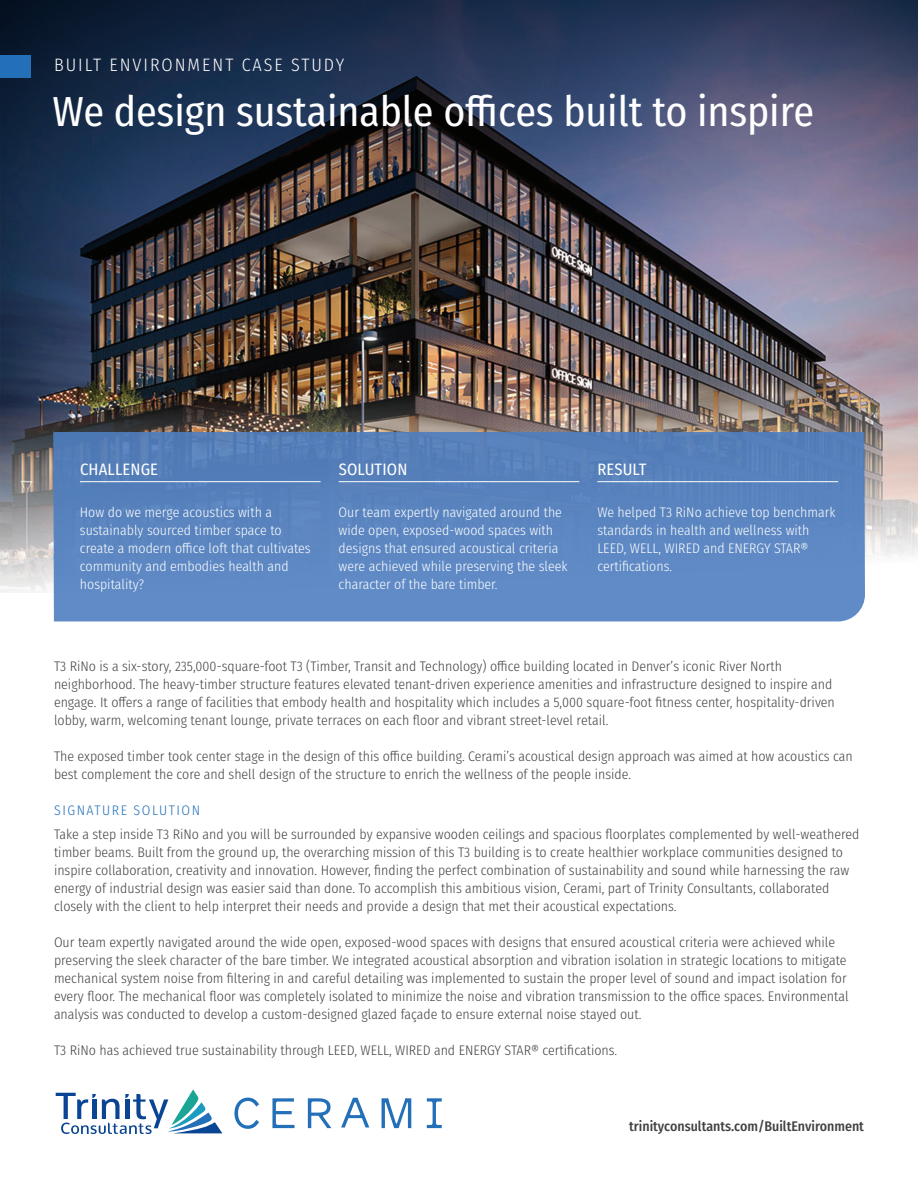
<style>
.page{position:relative;width:918px;height:1188px;background:#fff}
.page>*{position:absolute;margin:0;border:0;box-sizing:border-box;transform-origin:0 0}
.t1{font:42px "Fira Sans Condensed";letter-spacing:-.005em;color:#fff}
.t2{font:300 18px "Fira Sans Condensed";letter-spacing:.11em;color:#fff}
.t3{font:16.5px "Fira Sans Condensed";letter-spacing:.01em;color:#fff}
.t4{font:300 13.8px/18px "Fira Sans Condensed";color:#414142}
.Case_Study_Body_Copy{font:300 13.8px/18px "Fira Sans Condensed";color:#fff}
.t5{font:500 13.8px "Fira Sans Condensed";color:#414142}
.t6{font:300 13.8px "Fira Sans Condensed";letter-spacing:.11em;color:#2370b9}
</style>
<div class="page">
<img style="left:0;top:0;width:918px;height:593px">
<div style="left:0;top:55px;width:30px;height:23px;background:#2370b9"></div>
<svg style="left:53px;top:432px;width:812px;height:189px;background:#5b85bf"></svg>
<hr style="left:80px;top:481px;width:241px;height:1px;background:#fff">
<hr style="left:339px;top:481px;width:240px;height:1px;background:#fff">
<hr style="left:597px;top:481px;width:241px;height:1px;background:#fff">
<svg style="left:56px;top:1089px;width:166px;height:45px"></svg>
<svg style="left:234px;top:1098px;width:25px;height:31px"></svg>
<svg style="left:272px;top:1098px;width:22px;height:30px"></svg>
<svg style="left:308px;top:1098px;width:23px;height:30px"></svg>
<svg style="left:341px;top:1098px;width:28px;height:30px"></svg>
<svg style="left:427px;top:1098px;width:15px;height:30px"></svg>
<svg style="left:382px;top:1098px;width:29px;height:30px"></svg>
<p class="t2" style="left:54px;top:52px;width:292px">BUILT ENVIRONMENT CASE STUDY</p>
<p class="t1" style="left:52px;top:79px;width:763px">We design sustainable offices built to inspire</p>
<p class="t3" style="left:80px;top:456px;width:80px">CHALLENGE</p>
<p class="t3" style="left:339px;top:456px;width:70px">SOLUTION</p>
<p class="t3" style="left:597px;top:456px;width:50px">RESULT</p>
<p class="Case_Study_Body_Copy" style="left:80px;top:503px;width:232px">How do we merge acoustics with a sustainably sourced timber space to create a modern office loft that cultivates community and embodies health and hospitality?</p>
<p class="Case_Study_Body_Copy" style="left:339px;top:503px;width:231px">Our team expertly navigated around the wide open, exposed-wood spaces with designs that ensured acoustical criteria were achieved while preserving the sleek character of the bare timber.</p>
<p class="Case_Study_Body_Copy" style="left:597px;top:503px;width:240px">We helped T3 RiNo achieve top benchmark standards in health and wellness with<br>LEED, WELL, WIRED and ENERGY STAR® certifications.</p>
<p class="t4" style="left:54px;top:657px;width:782px">T3 RiNo is a six-story, 235,000-square-foot T3 (Timber, Transit and Technology) office building located in Denver’s iconic River North neighborhood. The heavy-timber structure features elevated tenant-driven experience amenities and infrastructure designed to inspire and engage. It offers a range of facilities that embody health and hospitality which includes a 5,000 square-foot fitness center, hospitality-driven lobby, warm, welcoming tenant lounge, private terraces on each floor and vibrant street-level retail.</p>
<p class="t4" style="left:54px;top:747px;width:800px">The exposed timber took center stage in the design of this office building. Cerami’s acoustical design approach was aimed at how acoustics can best complement the core and shell design of the structure to enrich the wellness of the people inside.</p>
<p class="t6" style="left:54px;top:800px;width:148px">SIGNATURE SOLUTION</p>
<p class="t4" style="left:54px;top:825px;width:807px">Take a step inside T3 RiNo and you will be surrounded by expansive wooden ceilings and spacious floorplates complemented by well-weathered timber beams. Built from the ground up, the overarching mission of this T3 building is to create healthier workplace communities designed to inspire collaboration, creativity and innovation. However, finding the perfect combination of sustainability and sound while harnessing the raw energy of industrial design was easier said than done. To accomplish this ambitious vision, Cerami, part of Trinity Consultants, collaborated closely with the client to help interpret their needs and provide a design that met their acoustical expectations.</p>
<p class="t4" style="left:54px;top:933px;width:796px">Our team expertly navigated around the wide open, exposed-wood spaces with designs that ensured acoustical criteria were achieved while preserving the sleek character of the bare timber. We integrated acoustical absorption and vibration isolation in strategic locations to mitigate mechanical system noise from filtering in and careful detailing was implemented to sustain the proper level of sound and impact isolation for every floor. The mechanical floor was completely isolated to minimize the noise and vibration transmission to the office spaces. Environmental analysis was conducted to develop a custom-designed glazed façade to ensure external noise stayed out.</p>
<p class="t4" style="left:54px;top:1041px;width:565px">T3 RiNo has achieved true sustainability through LEED, WELL, WIRED and ENERGY STAR® certifications.</p>
<p class="t5" style="left:629px;top:1115px;width:236px">trinityconsultants.com/BuiltEnvironment</p>
</div>
